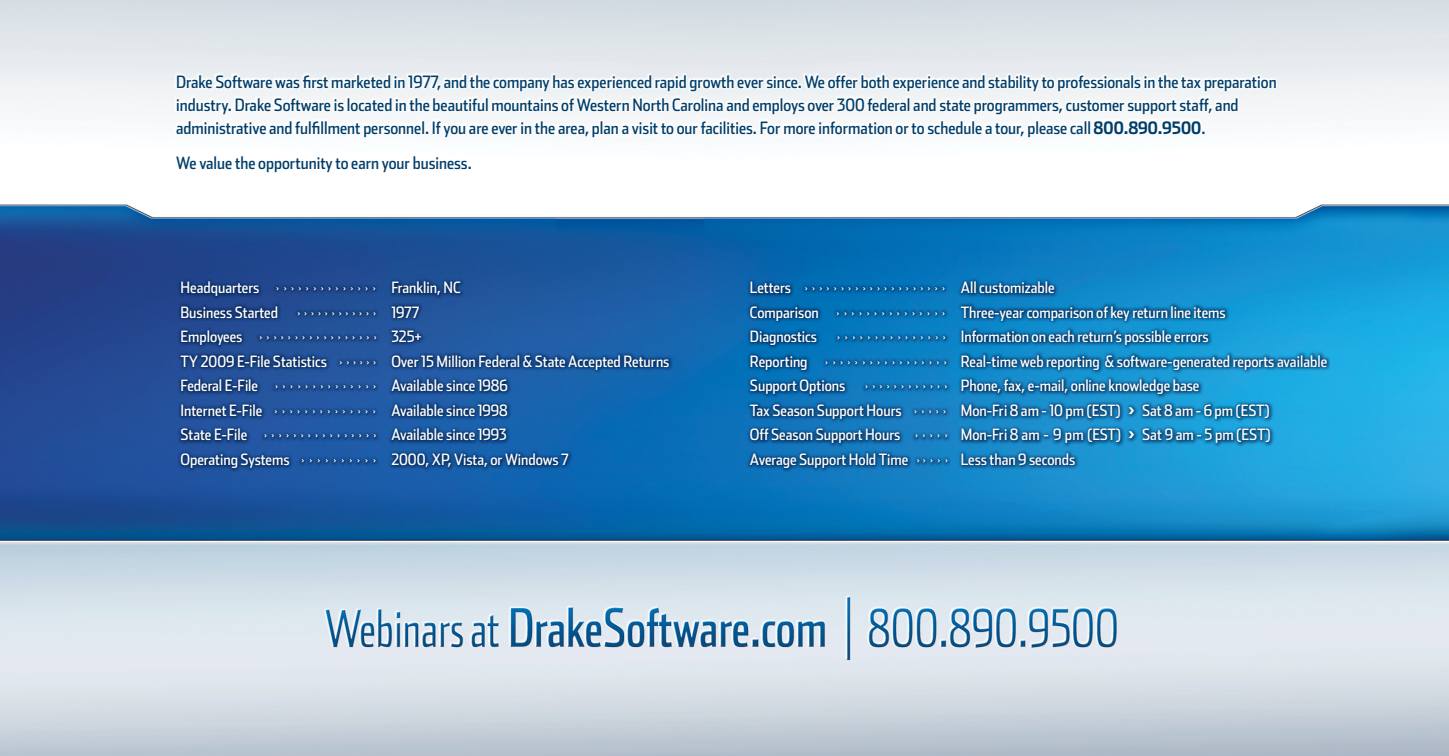
<style>
.page{position:relative;width:1449px;height:756px;background:#fff}
.page>*{position:absolute;margin:0;border:0;box-sizing:border-box;transform-origin:0 0}
.Body_copy{font:17.15px/22.8px "Stainless Cond";color:#003d69}
.Body_copy-2{font:15.58px "Stainless Cond";color:#fff}
.Body_copy-3{font:900 6.65px "Stainless Cond";color:#fff}
.s1{font-weight:700}
.s2{font-weight:900}
</style>
<div class="page">
<img style="left:0;top:0;width:1449px;height:756px">
<div style="left:172px;top:71px;width:1104px;height:102px;background:#fff"></div>
<div style="left:176px;top:276px;width:497px;height:196px;background:#001f4b;opacity:.7"></div>
<div style="left:744px;top:276px;width:586px;height:196px;background:#001f4b;opacity:.7"></div>
<p class="Body_copy" style="left:176px;top:70px;width:1102px">Drake Software was first marketed in 1977, and the company has experienced rapid growth ever since. We offer both experience and stability to professionals in the tax preparation industry. Drake Software is located in the beautiful mountains of Western North Carolina and employs over 300 federal and state programmers, customer support staff, and administrative and fulfillment personnel. If you are ever in the area, plan a visit to our facilities. For more information or to schedule a tour, please call <span class="s1">800.890.9500</span>.</p>
<p class="Body_copy" style="left:176px;top:151px;width:297px">We value the opportunity to earn your business.</p>
<p class="Body_copy-2" style="left:181px;top:279px;width:80px">Headquarters</p>
<p class="Body_copy-3" style="left:276px;top:285px;width:101px">&gt;&gt;&gt;&gt;&gt;&gt;&gt;&gt;&gt;&gt;&gt;&gt;&gt;&gt;</p>
<p class="Body_copy-2" style="left:391px;top:279px;width:71px">Franklin, NC</p>
<p class="Body_copy-2" style="left:181px;top:303px;width:99px">Business Started</p>
<p class="Body_copy-3" style="left:297px;top:309px;width:80px">&gt;&gt;&gt;&gt;&gt;&gt;&gt;&gt;&gt;&gt;&gt;&gt;</p>
<p class="Body_copy-2" style="left:391px;top:303px;width:30px">1977</p>
<p class="Body_copy-2" style="left:181px;top:328px;width:63px">Employees</p>
<p class="Body_copy-3" style="left:259px;top:334px;width:119px">&gt;&gt;&gt;&gt;&gt;&gt;&gt;&gt;&gt;&gt;&gt;&gt;&gt;&gt;&gt;&gt;&gt;</p>
<p class="Body_copy-2" style="left:391px;top:328px;width:32px">325+</p>
<p class="Body_copy-2" style="left:181px;top:352px;width:148px">TY 2009 E-File Statistics</p>
<p class="Body_copy-3" style="left:340px;top:358px;width:38px">&gt;&gt;&gt;&gt;&gt;&gt;</p>
<p class="Body_copy-2" style="left:391px;top:352px;width:280px">Over 15 Million Federal &amp; State Accepted Returns</p>
<p class="Body_copy-2" style="left:181px;top:377px;width:79px">Federal E-File</p>
<p class="Body_copy-3" style="left:275px;top:383px;width:102px">&gt;&gt;&gt;&gt;&gt;&gt;&gt;&gt;&gt;&gt;&gt;&gt;&gt;&gt;</p>
<p class="Body_copy-2" style="left:391px;top:377px;width:118px">Available since 1986</p>
<p class="Body_copy-2" style="left:181px;top:401px;width:83px">Internet E-File</p>
<p class="Body_copy-3" style="left:275px;top:407px;width:102px">&gt;&gt;&gt;&gt;&gt;&gt;&gt;&gt;&gt;&gt;&gt;&gt;&gt;&gt;</p>
<p class="Body_copy-2" style="left:391px;top:401px;width:118px">Available since 1998</p>
<p class="Body_copy-2" style="left:181px;top:426px;width:68px">State E-File</p>
<p class="Body_copy-3" style="left:264px;top:432px;width:114px">&gt;&gt;&gt;&gt;&gt;&gt;&gt;&gt;&gt;&gt;&gt;&gt;&gt;&gt;&gt;&gt;</p>
<p class="Body_copy-2" style="left:391px;top:426px;width:117px">Available since 1993</p>
<p class="Body_copy-2" style="left:181px;top:450px;width:111px">Operating Systems</p>
<p class="Body_copy-3" style="left:302px;top:456px;width:76px">&gt;&gt;&gt;&gt;&gt;&gt;&gt;&gt;&gt;&gt;</p>
<p class="Body_copy-2" style="left:391px;top:450px;width:179px">2000, XP, Vista, or Windows 7</p>
<p class="Body_copy-2" style="left:750px;top:279px;width:43px">Letters</p>
<p class="Body_copy-3" style="left:805px;top:285px;width:141px">&gt;&gt;&gt;&gt;&gt;&gt;&gt;&gt;&gt;&gt;&gt;&gt;&gt;&gt;&gt;&gt;&gt;&gt;&gt;&gt;</p>
<p class="Body_copy-2" style="left:961px;top:279px;width:95px">All customizable</p>
<p class="Body_copy-2" style="left:750px;top:303px;width:70px">Comparison</p>
<p class="Body_copy-3" style="left:837px;top:309px;width:110px">&gt;&gt;&gt;&gt;&gt;&gt;&gt;&gt;&gt;&gt;&gt;&gt;&gt;&gt;&gt;</p>
<p class="Body_copy-2" style="left:961px;top:303px;width:267px">Three-year comparison of key return line items</p>
<p class="Body_copy-2" style="left:750px;top:328px;width:69px">Diagnostics</p>
<p class="Body_copy-3" style="left:837px;top:334px;width:110px">&gt;&gt;&gt;&gt;&gt;&gt;&gt;&gt;&gt;&gt;&gt;&gt;&gt;&gt;&gt;</p>
<p class="Body_copy-2" style="left:961px;top:328px;width:249px">Information on each return’s possible errors</p>
<p class="Body_copy-2" style="left:750px;top:352px;width:59px">Reporting</p>
<p class="Body_copy-3" style="left:825px;top:358px;width:123px">&gt;&gt;&gt;&gt;&gt;&gt;&gt;&gt;&gt;&gt;&gt;&gt;&gt;&gt;&gt;&gt;&gt;</p>
<p class="Body_copy-2" style="left:961px;top:352px;width:368px">Real-time web reporting &amp; software-generated reports available</p>
<p class="Body_copy-2" style="left:750px;top:377px;width:97px">Support Options</p>
<p class="Body_copy-3" style="left:865px;top:383px;width:84px">&gt;&gt;&gt;&gt;&gt;&gt;&gt;&gt;&gt;&gt;&gt;&gt;</p>
<p class="Body_copy-2" style="left:961px;top:377px;width:240px">Phone, fax, e-mail, online knowledge base</p>
<p class="Body_copy-2" style="left:750px;top:401px;width:153px">Tax Season Support Hours</p>
<p class="Body_copy-3" style="left:914px;top:407px;width:33px">&gt;&gt;&gt;&gt;&gt;</p>
<p class="Body_copy-2" style="left:961px;top:401px;width:310px">Mon-Fri 8 am - 10 pm (EST) <span class="s2">&gt;</span> Sat 8 am - 6 pm (EST)</p>
<p class="Body_copy-2" style="left:750px;top:426px;width:152px">Off Season Support Hours</p>
<p class="Body_copy-3" style="left:915px;top:432px;width:34px">&gt;&gt;&gt;&gt;&gt;</p>
<p class="Body_copy-2" style="left:961px;top:426px;width:311px">Mon-Fri 8 am - 9 pm (EST) <span class="s2">&gt;</span> Sat 9 am - 5 pm (EST)</p>
<p class="Body_copy-2" style="left:750px;top:450px;width:160px">Average Support Hold Time</p>
<p class="Body_copy-3" style="left:917px;top:456px;width:32px">&gt;&gt;&gt;&gt;&gt;</p>
<p class="Body_copy-2" style="left:961px;top:450px;width:116px">Less than 9 seconds</p>
</div>
